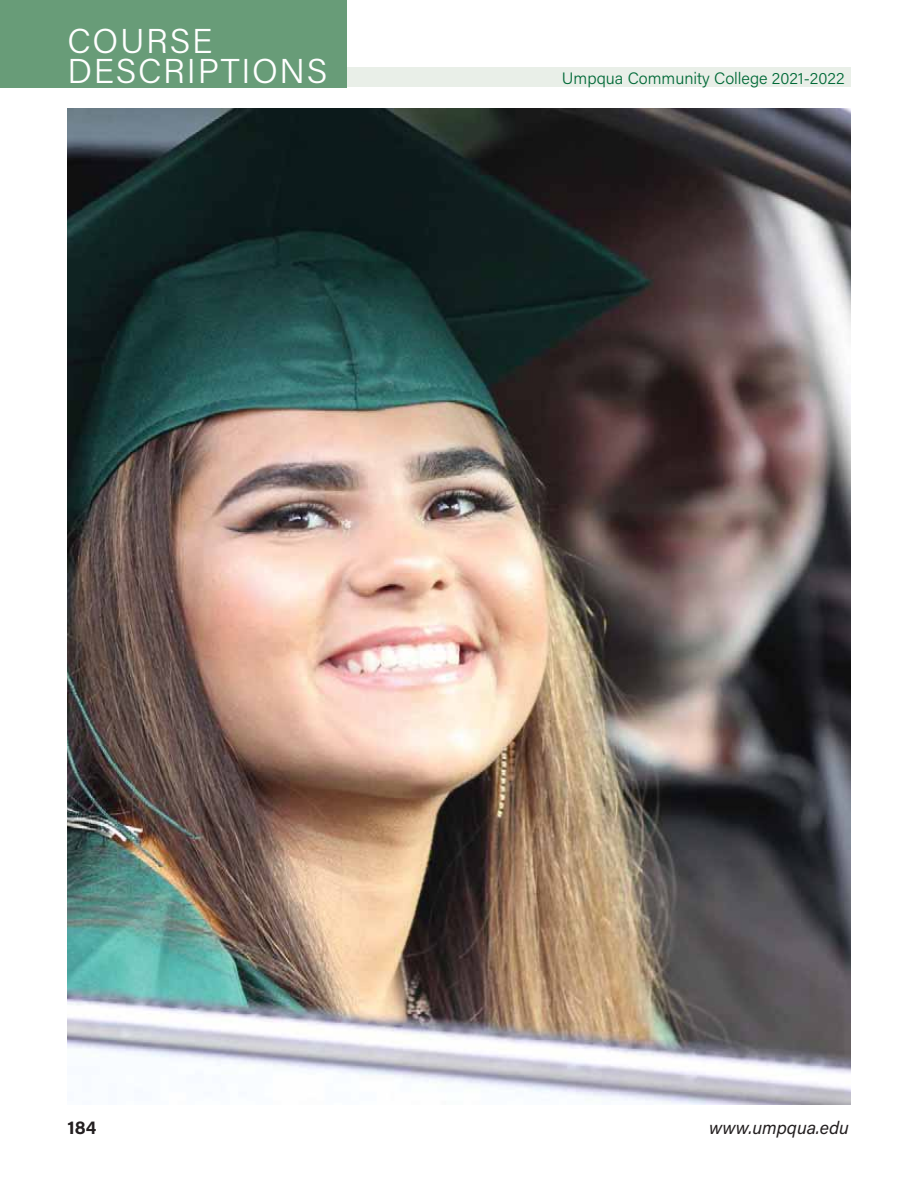
<style>
.page{position:relative;width:918px;height:1188px;background:#fff}
.page>*{position:absolute;margin:0;border:0;box-sizing:border-box;transform-origin:0 0}
.t1{font:300 34.5px/30px "Acumin Pro";letter-spacing:.05em;color:#fff}
.t2{font:italic 18px "Acumin Pro";color:#231f20}
.t3{font:700 18px "Acumin Pro";color:#231f20}
.t4{font:300 16.5px "Acumin Pro";color:#006937}
</style>
<div class="page">
<div style="left:68px;top:68px;width:783px;height:19px;background:#e9efe8"></div>
<div style="left:0;top:0;width:347px;height:87px;background:#689c78"></div>
<img style="left:68px;top:108px;width:783px;height:997px">
<h1 class="t1" style="left:68px;top:27px;width:261px">COURSE<br>DESCRIPTIONS</h1>
<p class="t4" style="left:562px;top:69px;width:284px">Umpqua Community College 2021-2022</p>
<p class="t3" style="left:68px;top:1117px;width:30px">184</p>
<p class="t2" style="left:709px;top:1117px;width:141px">www.umpqua.edu</p>
</div>
